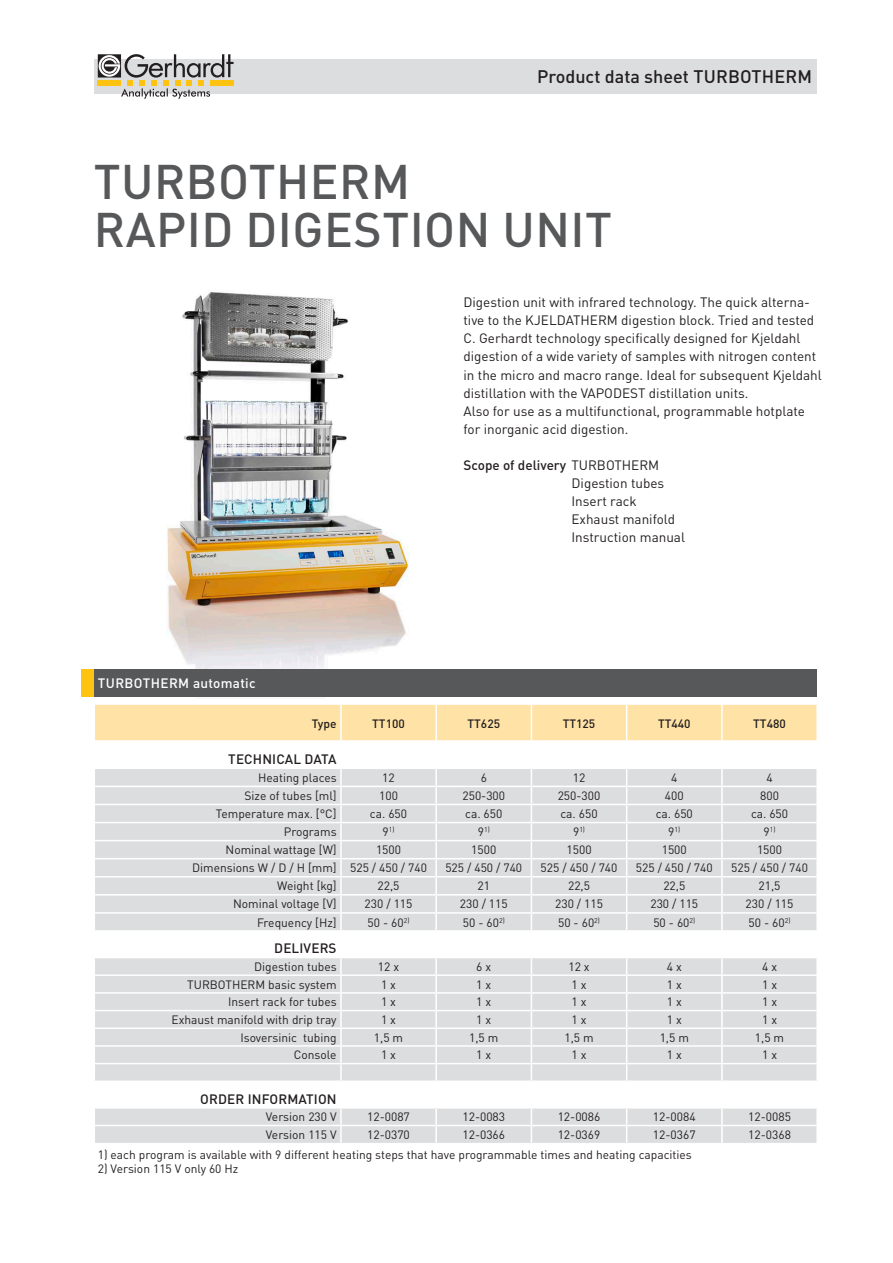
<style>
.page{position:relative;width:893px;height:1263px;background:#fff}
.page>*{position:absolute;margin:0;border:0;box-sizing:border-box;transform-origin:0 0}
.t1{font:500 48px/48px "DINOT";letter-spacing:.01em;color:#57585a}
.t2{font:500 18px "DINOT";color:#231f20}
.t3{font:13.5px/18.1px "DINOT";color:#231f20}
.t4{font:500 13.5px "DINOT";letter-spacing:.01em;color:#231f20}
.t5{font:500 13.5px "DINOT";letter-spacing:.02em;color:#fff}
.t6{font:12px "DINOT";color:#231f20}
.t7{font:500 12px "DINOT";color:#231f20}
.t8{font:7.05px "DINOT";color:#231f20}
.s1{font-weight:500}
.s2{font-size:12px}
</style>
<div class="page">
<div style="left:94px;top:59px;width:722px;height:34px;background:#dcdddf"></div>
<svg style="left:98px;top:54px;width:136px;height:45px"></svg>
<img style="left:104px;top:292px;width:343px;height:405px">
<div style="left:81px;top:669px;width:13px;height:27px;background:#fec210"></div>
<div style="left:94px;top:669px;width:722px;height:27px;background:#57585a"></div>
<svg style="left:94px;top:705px;width:723px;height:438px"></svg>
<h2 class="t2" style="left:537px;top:65px;width:276px">Product data sheet TURBOTHERM</h2>
<h1 class="t1" style="left:94px;top:157px;width:520px">TURBOTHERM<br>RAPID DIGESTION UNIT</h1>
<p class="t5" style="left:98px;top:674px;width:159px">TURBOTHERM automatic</p>
<p class="t3" style="left:463px;top:293px;width:360px">Digestion unit with infrared technology. The quick alterna&shy;tive to the KJELDATHERM digestion block. Tried and tested C. Gerhardt technology specifically designed for Kjeldahl digestion of a wide variety of samples with nitrogen content in the micro and macro range. Ideal for subsequent Kjeldahl distillation with the VAPODEST distillation units.<br>Also for use as a multifunctional, programmable hotplate for inorganic acid digestion.</p>
<p class="t3" style="left:571px;top:456px;width:115px;text-indent:-108px"><span class="s1">Scope of delivery</span> TURBOTHERM<br>Digestion tubes<br>Insert rack<br>Exhaust manifold<br>Instruction manual</p>
<p class="t7" style="left:312px;top:715px;width:26px">Type</p>
<p class="t7" style="left:372px;top:715px;width:34px">TT100</p>
<p class="t7" style="left:467px;top:715px;width:34px">TT625</p>
<p class="t7" style="left:563px;top:715px;width:34px">TT125</p>
<p class="t7" style="left:658px;top:715px;width:34px">TT440</p>
<p class="t7" style="left:753px;top:715px;width:34px">TT480</p>
<p class="t4" style="left:228px;top:750px;width:110px">TECHNICAL DATA</p>
<p class="t6" style="left:258px;top:770px;width:80px">Heating places</p>
<p class="t6" style="left:382px;top:770px;width:14px">12</p>
<p class="t6" style="left:481px;top:770px;width:8px">6</p>
<p class="t6" style="left:573px;top:770px;width:14px">12</p>
<p class="t6" style="left:671px;top:770px;width:8px">4</p>
<p class="t6" style="left:766px;top:770px;width:8px">4</p>
<p class="t6" style="left:244px;top:788px;width:94px">Size of tubes [ml]</p>
<p class="t6" style="left:379px;top:788px;width:20px">100</p>
<p class="t6" style="left:462px;top:788px;width:44px">250-300</p>
<p class="t6" style="left:558px;top:788px;width:44px">250-300</p>
<p class="t6" style="left:665px;top:788px;width:20px">400</p>
<p class="t6" style="left:760px;top:788px;width:20px">800</p>
<p class="t6" style="left:216px;top:806px;width:122px">Temperature max. [°C]</p>
<p class="t6" style="left:370px;top:806px;width:39px">ca. 650</p>
<p class="t6" style="left:465px;top:806px;width:39px">ca. 650</p>
<p class="t6" style="left:560px;top:806px;width:39px">ca. 650</p>
<p class="t6" style="left:656px;top:806px;width:39px">ca. 650</p>
<p class="t6" style="left:751px;top:806px;width:39px">ca. 650</p>
<p class="t6" style="left:284px;top:824px;width:54px">Programs</p>
<p class="t8" style="left:383px;top:825px;width:13px"><span class="s2">9</span>1)</p>
<p class="t8" style="left:478px;top:825px;width:14px"><span class="s2">9</span>1)</p>
<p class="t8" style="left:573px;top:825px;width:14px"><span class="s2">9</span>1)</p>
<p class="t8" style="left:668px;top:825px;width:14px"><span class="s2">9</span>1)</p>
<p class="t8" style="left:764px;top:825px;width:14px"><span class="s2">9</span>1)</p>
<p class="t6" style="left:226px;top:842px;width:113px">Nominal wattage [W]</p>
<p class="t6" style="left:376px;top:842px;width:27px">1500</p>
<p class="t6" style="left:471px;top:842px;width:27px">1500</p>
<p class="t6" style="left:566px;top:842px;width:27px">1500</p>
<p class="t6" style="left:662px;top:842px;width:27px">1500</p>
<p class="t6" style="left:757px;top:842px;width:27px">1500</p>
<p class="t6" style="left:192px;top:860px;width:236px">Dimensions W / D / H [mm] 525 / 450 / 740</p>
<p class="t6" style="left:445px;top:860px;width:78px">525 / 450 / 740</p>
<p class="t6" style="left:541px;top:860px;width:78px">525 / 450 / 740</p>
<p class="t6" style="left:636px;top:860px;width:78px">525 / 450 / 740</p>
<p class="t6" style="left:731px;top:860px;width:78px">525 / 450 / 740</p>
<p class="t6" style="left:277px;top:878px;width:61px">Weight [kg]</p>
<p class="t6" style="left:378px;top:878px;width:23px">22,5</p>
<p class="t6" style="left:478px;top:878px;width:14px">21</p>
<p class="t6" style="left:568px;top:878px;width:23px">22,5</p>
<p class="t6" style="left:663px;top:878px;width:23px">22,5</p>
<p class="t6" style="left:759px;top:878px;width:23px">21,5</p>
<p class="t6" style="left:233px;top:897px;width:105px">Nominal voltage [V]</p>
<p class="t6" style="left:365px;top:897px;width:49px">230 / 115</p>
<p class="t6" style="left:460px;top:897px;width:49px">230 / 115</p>
<p class="t6" style="left:555px;top:897px;width:49px">230 / 115</p>
<p class="t6" style="left:650px;top:897px;width:49px">230 / 115</p>
<p class="t6" style="left:746px;top:897px;width:49px">230 / 115</p>
<p class="t6" style="left:257px;top:915px;width:81px">Frequency [Hz]</p>
<p class="t6" style="left:368px;top:915px;width:43px">50 - 60<sup>2)</sup></p>
<p class="t6" style="left:463px;top:915px;width:43px">50 - 60<sup>2)</sup></p>
<p class="t6" style="left:558px;top:915px;width:43px">50 - 60<sup>2)</sup></p>
<p class="t6" style="left:653px;top:915px;width:43px">50 - 60<sup>2)</sup></p>
<p class="t6" style="left:749px;top:915px;width:43px">50 - 60<sup>2)</sup></p>
<p class="t4" style="left:274px;top:940px;width:64px">DELIVERS</p>
<p class="t6" style="left:254px;top:959px;width:84px">Digestion tubes</p>
<p class="t6" style="left:378px;top:959px;width:23px">12 x</p>
<p class="t6" style="left:476px;top:959px;width:16px">6 x</p>
<p class="t6" style="left:568px;top:959px;width:23px">12 x</p>
<p class="t6" style="left:667px;top:959px;width:16px">4 x</p>
<p class="t6" style="left:762px;top:959px;width:16px">4 x</p>
<p class="t6" style="left:187px;top:977px;width:151px">TURBOTHERM basic system</p>
<p class="t6" style="left:381px;top:977px;width:16px">1 x</p>
<p class="t6" style="left:476px;top:977px;width:16px">1 x</p>
<p class="t6" style="left:572px;top:977px;width:16px">1 x</p>
<p class="t6" style="left:667px;top:977px;width:16px">1 x</p>
<p class="t6" style="left:762px;top:977px;width:16px">1 x</p>
<p class="t6" style="left:228px;top:994px;width:110px">Insert rack for tubes</p>
<p class="t6" style="left:381px;top:994px;width:16px">1 x</p>
<p class="t6" style="left:476px;top:994px;width:16px">1 x</p>
<p class="t6" style="left:572px;top:994px;width:16px">1 x</p>
<p class="t6" style="left:667px;top:994px;width:16px">1 x</p>
<p class="t6" style="left:762px;top:994px;width:16px">1 x</p>
<p class="t6" style="left:172px;top:1012px;width:167px">Exhaust manifold with drip tray</p>
<p class="t6" style="left:381px;top:1012px;width:16px">1 x</p>
<p class="t6" style="left:476px;top:1012px;width:16px">1 x</p>
<p class="t6" style="left:572px;top:1012px;width:16px">1 x</p>
<p class="t6" style="left:667px;top:1012px;width:16px">1 x</p>
<p class="t6" style="left:762px;top:1012px;width:16px">1 x</p>
<p class="t6" style="left:240px;top:1030px;width:98px">Isoversinic tubing</p>
<p class="t6" style="left:374px;top:1030px;width:31px">1,5 m</p>
<p class="t6" style="left:469px;top:1030px;width:31px">1,5 m</p>
<p class="t6" style="left:564px;top:1030px;width:31px">1,5 m</p>
<p class="t6" style="left:660px;top:1030px;width:31px">1,5 m</p>
<p class="t6" style="left:755px;top:1030px;width:31px">1,5 m</p>
<p class="t6" style="left:294px;top:1047px;width:44px">Console</p>
<p class="t6" style="left:381px;top:1047px;width:16px">1 x</p>
<p class="t6" style="left:476px;top:1047px;width:16px">1 x</p>
<p class="t6" style="left:572px;top:1047px;width:16px">1 x</p>
<p class="t6" style="left:667px;top:1047px;width:16px">1 x</p>
<p class="t6" style="left:762px;top:1047px;width:16px">1 x</p>
<p class="t4" style="left:200px;top:1090px;width:138px">ORDER INFORMATION</p>
<p class="t6" style="left:266px;top:1109px;width:72px">Version 230 V</p>
<p class="t6" style="left:367px;top:1109px;width:44px">12-0087</p>
<p class="t6" style="left:462px;top:1109px;width:44px">12-0083</p>
<p class="t6" style="left:558px;top:1109px;width:44px">12-0086</p>
<p class="t6" style="left:653px;top:1109px;width:44px">12-0084</p>
<p class="t6" style="left:748px;top:1109px;width:44px">12-0085</p>
<p class="t6" style="left:266px;top:1127px;width:72px">Version 115 V</p>
<p class="t6" style="left:367px;top:1127px;width:44px">12-0370</p>
<p class="t6" style="left:462px;top:1127px;width:44px">12-0366</p>
<p class="t6" style="left:558px;top:1127px;width:44px">12-0369</p>
<p class="t6" style="left:653px;top:1127px;width:44px">12-0367</p>
<p class="t6" style="left:748px;top:1127px;width:44px">12-0368</p>
<p class="t6" style="left:98px;top:1148px;width:596px">1) each program is available with 9 different heating steps that have programmable times and heating capacities</p>
<p class="t6" style="left:98px;top:1161px;width:142px">2) Version 115 V only 60 Hz</p>
</div>
